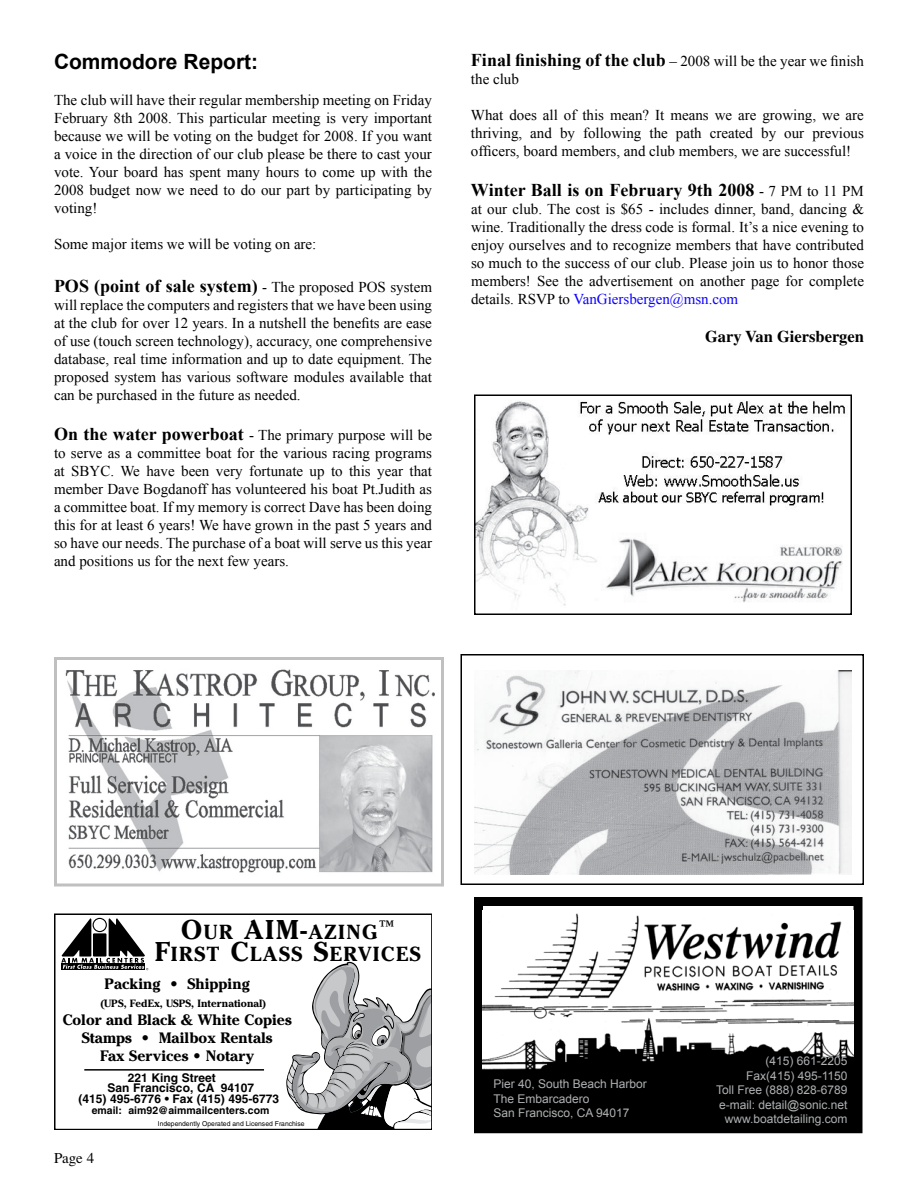
<style>
.page{position:relative;width:918px;height:1188px;background:#fff}
.page>*{position:absolute;margin:0;border:0;box-sizing:border-box;transform-origin:0 0}
.t1{font:700 21px "Arial";color:#000}
.t2{font:700 20.25px/22.5px "Cheltenham";letter-spacing:.075em;color:#000;text-align:center}
.t3{font:700 18px "Times New Roman";color:#000}
.t4{font:700 16.5px "Times";color:#000}
.t5{font:15px/18px "Times New Roman";color:#000;text-align:justify}
.t6{font:700 15px/18px "Cheltenham";color:#000;text-align:center}
.t7{font:15px "Times";color:#000}
.t8{font:12px/14.4px "Arial";color:#aeb0b2}
.t9{font:700 12px "Helvetica";color:#000}
.t10{font:700 10.5px "Cheltenham";color:#000}
.t11{font:700 10.5px "Helvetica";color:#000}
.t12{font:6.75px "Helvetica";color:#000}
.s1{font-weight:400;font-size:15px}
.s2{font-weight:700;font-size:18px}
.s3{color:#0c00ff}
.s4{font-size:27px}
</style>
<div class="page">
<svg style="left:61px;top:918px;width:87px;height:52px"></svg>
<hr style="left:84px;top:1069px;width:180px;height:2px;background:#000">
<svg style="left:286px;top:962px;width:146px;height:168px"></svg>
<div style="left:54px;top:914px;width:378px;height:215px;border:2px solid #000"></div>
<div style="left:474px;top:897px;width:388px;height:236px;border:9px solid #000"></div>
<img style="left:482px;top:910px;width:372px;height:214px">
<div style="left:460px;top:654px;width:404px;height:231px;border:2px solid #000"></div>
<img style="left:474px;top:670px;width:378px;height:204px">
<div style="left:54px;top:657px;width:390px;height:229px;background:#fff;border:3px solid #c0c0c0"></div>
<img style="left:65px;top:669px;width:370px;height:204px">
<img style="left:477px;top:401px;width:368px;height:205px">
<div style="left:474px;top:394px;width:378px;height:221px;border:2px solid #000"></div>
<h1 class="t1" style="left:54px;top:50px;width:206px">Commodore Report:</h1>
<p class="t5" style="left:54px;top:91px;width:380px">The club will have their regular membership meeting on Friday February 8th 2008. This particular meeting is very important because we will be voting on the budget for 2008. If you want a voice in the direction of our club please be there to cast your vote. Your board has spent many hours to come up with the 2008 budget now we need to do our part by participating by voting!</p>
<p class="t5" style="left:54px;top:235px;width:264px">Some major items we will be voting on are:</p>
<p class="t3" style="left:54px;top:276px;width:380px">POS (point of sale system) <span class="s1">- The proposed POS system</span></p>
<p class="t5" style="left:54px;top:296px;width:380px">will replace the computers and registers that we have been using at the club for over 12 years. In a nutshell the benefits are ease of use (touch screen technology), accuracy, one comprehensive database, real time information and up to date equipment. The proposed system has various software modules available that can be purchased in the future as needed.</p>
<p class="t5" style="left:54px;top:426px;width:380px"><span class="s2">On the water powerboat</span> - The primary purpose will be to serve as a committee boat for the various racing programs at SBYC. We have been very fortunate up to this year that member Dave Bogdanoff has volunteered his boat Pt.Judith as a committee boat. If my memory is correct Dave has been doing this for at least 6 years! We have grown in the past 5 years and so have our needs. The purchase of a boat will serve us this year and positions us for the next few years.</p>
<p class="t5" style="left:471px;top:52px;width:394px"><span class="s2">Final finishing of the club</span> – 2008 will be the year we finish the club</p>
<p class="t5" style="left:471px;top:106px;width:395px">What does all of this mean? It means we are growing, we are thriving, and by following the path created by our previous officers, board members, and club members, we are successful!</p>
<p class="t3" style="left:471px;top:179px;width:394px">Winter Ball is on February 9th 2008 <span class="s1">- 7 PM to 11 PM</span></p>
<p class="t5" style="left:471px;top:200px;width:395px">at our club. The cost is $65 - includes dinner, band, dancing &amp; wine. Traditionally the dress code is formal. It’s a nice evening to enjoy ourselves and to recognize members that have contributed so much to the success of our club. Please join us to honor those members! See the advertisement on another page for complete details. RSVP to <span class="s3">VanGiersbergen@msn.com</span></p>
<p class="t4" style="left:705px;top:326px;width:160px">Gary Van Giersbergen</p>
<h2 class="t2" style="left:155px;top:920px;width:267px"><span class="s4">O</span>UR <span class="s4">AIM-</span>AZING<sup>™<br></sup><span class="s4">F</span>IRST <span class="s4">C</span>LASS <span class="s4">S</span>ERVICES</h2>
<p class="t6" style="left:104px;top:975px;width:147px">Packing • Shipping</p>
<p class="t10" style="left:101px;top:997px;width:167px">(UPS, FedEx, USPS, International)</p>
<p class="t6" style="left:63px;top:1011px;width:230px">Color and Black &amp; White Copies<br>Stamps • Mailbox Rentals<br>Fax Services • Notary</p>
<p class="t9" style="left:128px;top:1070px;width:90px">221 King Street</p>
<p class="t9" style="left:108px;top:1081px;width:148px">San Francisco, CA 94107</p>
<p class="t9" style="left:79px;top:1092px;width:202px">(415) 495-6776 • Fax (415) 495-6773</p>
<p class="t11" style="left:92px;top:1104px;width:179px">email: aim92@aimmailcenters.com</p>
<p class="t12" style="left:158px;top:1120px;width:148px">Independently Operated and Licensed Franchise</p>
<p class="t7" style="left:54px;top:1150px;width:42px">Page 4</p>
<p class="t8" style="left:494px;top:1077px;width:155px">Pier 40, South Beach Harbor<br>The Embarcadero<br>San Francisco, CA 94017</p>
<p class="t8" style="left:716px;top:1054px;width:133px;text-align:right">(415) 661-2205<br>Fax(415) 495-1150<br>Toll Free (888) 828-6789 e-mail: detail@sonic.net www.boatdetailing.com</p>
</div>
